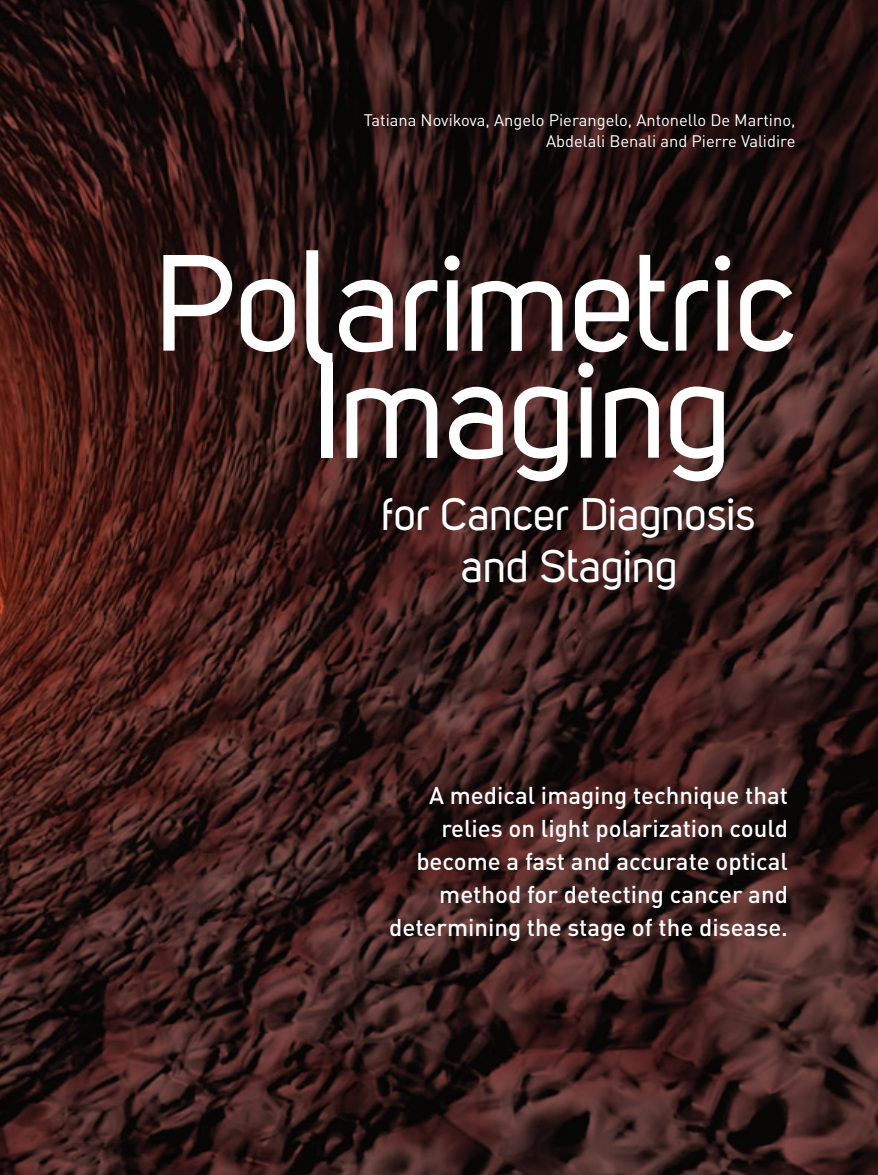
<style>
.page{position:relative;width:878px;height:1175px;background:#fff}
.page>*{position:absolute;margin:0;border:0;box-sizing:border-box;transform-origin:0 0}
.t1{font:135px "Uni Sans Regular";letter-spacing:-.03em;color:#fff}
.t2{font:45px "Uni Sans Regular";letter-spacing:-.015em;color:#fff}
.t3{font:500 24px/33px "DINOT";color:#fff;text-align:right}
.t4{font:16.5px/21px "DINOT";color:#fff;text-align:right}
.s1{font-size:165px}
</style>
<div class="page">
<img style="left:0;top:0;width:878px;height:1174px">
<p class="t4" style="left:364px;top:109px;width:433px">Tatiana Novikova, Angelo Pierangelo, Antonello De Martino,<br>Abdelali Benali and Pierre Validire</p>
<h1 class="t1" style="left:154px;top:225px;width:643px">Po<span class="s1">l</span>arimetric</h1>
<h1 class="t1" style="left:312px;top:332px;width:421px">Imaging</h1>
<h2 class="t2" style="left:381px;top:488px;width:375px">for Cancer Diagnosis</h2>
<h2 class="t2" style="left:461px;top:540px;width:218px">and Staging</h2>
<p class="t3" style="left:389px;top:778px;width:400px">A medical imaging technique that relies on light polarization could become a fast and accurate optical method for detecting cancer and determining the stage of the disease.</p>
</div>
